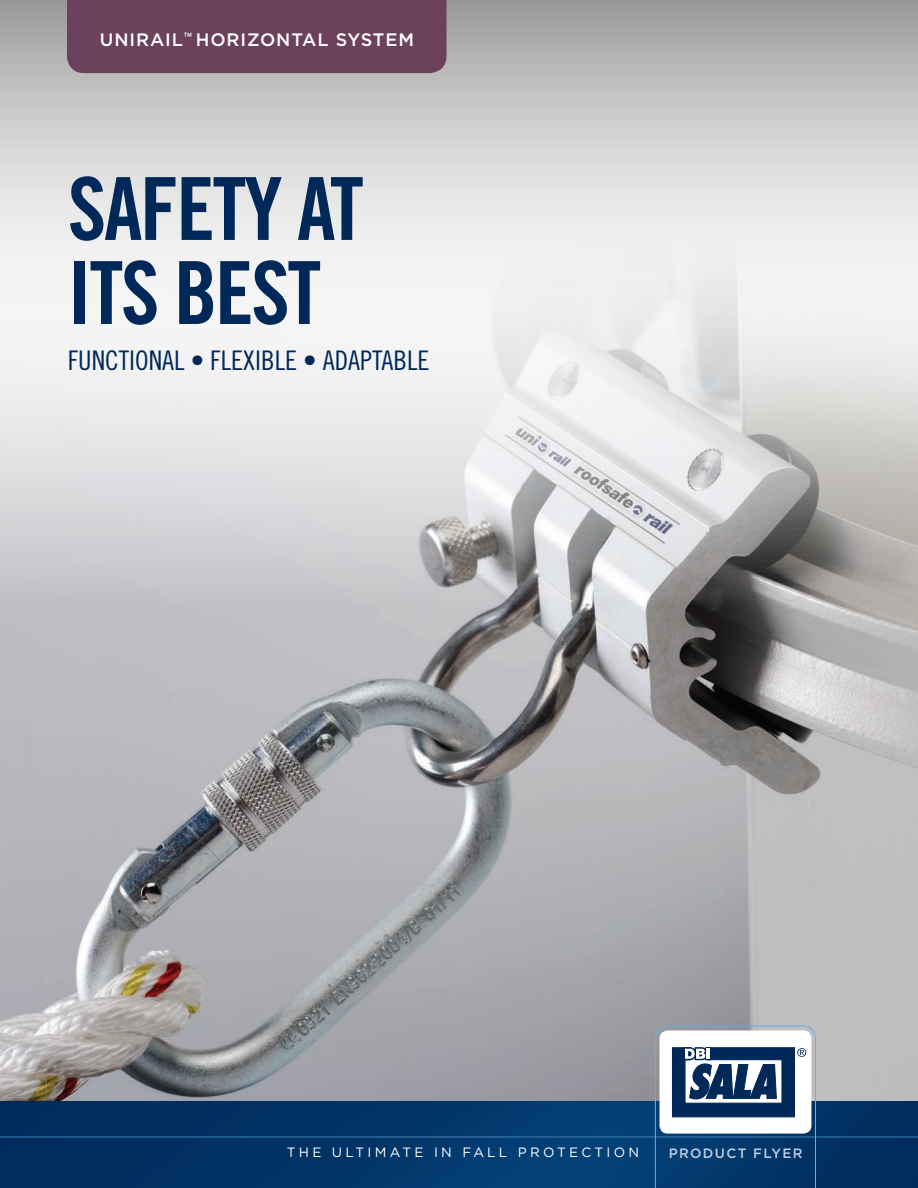
<style>
.page{position:relative;width:918px;height:1188px;background:#fff}
.page>*{position:absolute;margin:0;border:0;box-sizing:border-box;transform-origin:0 0}
.t1{font:87px/84px "Trade Gothic LT Std Bd Cn 20";letter-spacing:-.03em;color:#002858}
.t2{font:27px "Trade Gothic LT Std Cn 18";color:#002858}
.t3{font:500 18px "Gotham";letter-spacing:.05em;color:#fff}
.t4{font:13.5px "Gotham";letter-spacing:.24em;color:#fff}
.t5{font:500 13.5px "Gotham";letter-spacing:.1em;color:#becee6}
</style>
<div class="page">
<img style="left:0;top:426px;width:918px;height:675px">
<svg style="left:0;top:0;width:918px;height:426px"></svg>
<img style="left:0;top:1101px;width:918px;height:87px">
<hr style="left:0;top:1137px;width:918px;height:1px;background:#3d82bb">
<div style="left:67px;top:0;width:380px;height:73px;background:#6c415b"></div>
<svg style="left:655px;top:1026px;width:161px;height:162px"></svg>
<p class="t3" style="left:100px;top:28px;width:316px">UNIRAIL<sup>™</sup> HORIZONTAL SYSTEM</p>
<h1 class="t1" style="left:68px;top:166px;width:298px">SAFETY AT<br>ITS BEST</h1>
<p class="t2" style="left:68px;top:344px;width:363px">FUNCTIONAL • FLEXIBLE • ADAPTABLE</p>
<p class="t4" style="left:287px;top:1144px;width:354px">THE ULTIMATE IN FALL PROTECTION</p>
<p class="t5" style="left:669px;top:1144px;width:135px">PRODUCT FLYER</p>
</div>
